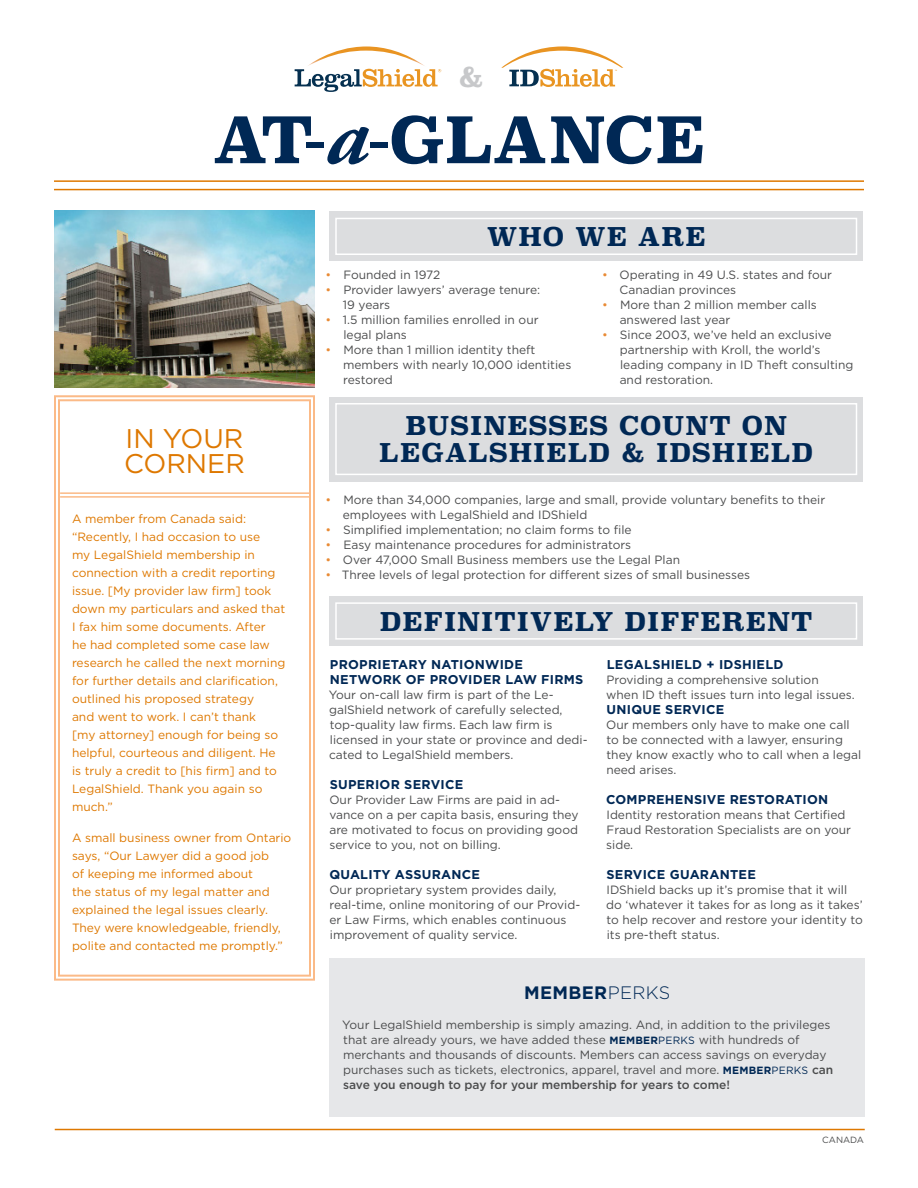
<style>
.page{position:relative;width:918px;height:1188px;background:#fff}
.page>*{position:absolute;margin:0;border:0;box-sizing:border-box;transform-origin:0 0}
.t1{font:700 63px "Superclarendon Rg";letter-spacing:-.01em;color:#002855}
.Intro_paragraph{font:27px/25.5px "Gotham";color:#de7800}
.t2{font:700 27px "Superclarendon Rg";color:#c7c8ca}
.Headline{font:700 25.5px "Superclarendon Rg";letter-spacing:.04em;color:#002855}
.t3{font:700 18px "Gotham";letter-spacing:.02em;color:#002855}
.t4{font:700 12.75px/15px "Gotham";letter-spacing:.02em;color:#002855}
.Body_Text{font:12px/15px "Gotham";color:#4b4c4d}
.Intro_paragraph-2{font:12px/18px "Gotham";color:#de7800}
.Body_Text-2{font:9px "Gotham";color:#4b4c4d}
.s1{font-family:"Adobe Garamond Pro";font-style:italic;font-size:84px}
.s2{color:#e98b35}
.s3{font-weight:300}
.s4{font-weight:700;font-size:10.5px;color:#002855}
.s5{font-size:10.5px;color:#002855}
.s6{font-weight:500}
</style>
<div class="page">
<hr style="left:54px;top:180px;width:810px;height:2px;background:#de7800">
<hr style="left:54px;top:189px;width:810px;height:1px;background:#de7800">
<img style="left:54px;top:211px;width:261px;height:177px">
<svg style="left:54px;top:395px;width:261px;height:586px"></svg>
<div style="left:58px;top:399px;width:253px;height:578px;border:2px solid #fbba87"></div>
<hr style="left:60px;top:492px;width:250px;height:2px;background:#fbba87">
<hr style="left:60px;top:496px;width:250px;height:2px;background:#fbba87">
<div style="left:329px;top:212px;width:534px;height:49px;background:#dcdddf"></div>
<div style="left:335px;top:218px;width:522px;height:37px;border:2px solid #fff"></div>
<div style="left:329px;top:596px;width:534px;height:50px;background:#dcdddf"></div>
<div style="left:335px;top:602px;width:522px;height:38px;border:2px solid #fff"></div>
<div style="left:329px;top:397px;width:534px;height:84px;background:#dcdddf"></div>
<div style="left:335px;top:403px;width:522px;height:72px;border:2px solid #fff"></div>
<div style="left:329px;top:958px;width:536px;height:160px;background:#e6e7e9"></div>
<img style="left:308px;top:46px;width:117px;height:20px">
<svg style="left:295px;top:69px;width:146px;height:23px"></svg>
<img style="left:501px;top:46px;width:122px;height:22px">
<svg style="left:509px;top:69px;width:108px;height:18px"></svg>
<hr style="left:55px;top:1129px;width:810px;height:1px;background:#de7800">
<p class="t2" style="left:458px;top:61px;width:27px">&amp;</p>
<p class="t1" style="left:212px;top:103px;width:495px">AT-<span class="s1">a</span>-GLANCE</p>
<p class="Headline" style="left:487px;top:222px;width:220px">WHO WE ARE</p>
<p class="Intro_paragraph" style="left:124px;top:425px;width:122px">IN YOUR<br>CORNER</p>
<p class="Intro_paragraph-2" style="left:72px;top:509px;width:215px">A member from Canada said: “Recently, I had occasion to use<br>my LegalShield membership in connection with a credit reporting issue. [My provider law firm] took down my particulars and asked that<br>I fax him some documents. After<br>he had completed some case law research he called the next morning for further details and clarification, outlined his proposed strategy<br>and went to work. I can’t thank<br>[my attorney] enough for being so helpful, courteous and diligent. He is truly a credit to [his firm] and to<br>LegalShield. Thank you again so much.”</p>
<p class="Intro_paragraph-2" style="left:72px;top:829px;width:221px">A small business owner from Ontario says, “Our Lawyer did a good job<br>of keeping me informed about<br>the status of my legal matter and explained the legal issues clearly.<br>They were knowledgeable, friendly, polite and contacted me promptly.”</p>
<p class="Body_Text" style="left:325px;top:267px;width:117px"><span class="s2">•</span> Founded in 1972</p>
<p class="Body_Text" style="left:343px;top:282px;width:199px;text-indent:-18px"><span class="s2">•</span> Provider lawyers’ average tenure:<br>19 years</p>
<p class="Body_Text" style="left:343px;top:312px;width:197px;text-indent:-18px"><span class="s2">•</span> 1.5 million families enrolled in our legal plans</p>
<p class="Body_Text" style="left:343px;top:342px;width:230px;text-indent:-18px"><span class="s2">•</span> More than 1 million identity theft members with nearly 10,000 identities restored</p>
<p class="Body_Text" style="left:620px;top:267px;width:214px;text-indent:-18px"><span class="s2">•</span> Operating in 49 U.S. states and four<br>Canadian provinces</p>
<p class="Body_Text" style="left:620px;top:297px;width:199px;text-indent:-18px"><span class="s2">•</span> More than 2 million member calls answered last year</p>
<p class="Body_Text" style="left:620px;top:327px;width:235px;text-indent:-18px"><span class="s2">•</span> Since 2003, we’ve held an exclusive partnership with Kroll, the world’s leading company in ID Theft consulting and restoration.</p>
<p class="Headline" style="left:405px;top:411px;width:383px">BUSINESSES COUNT ON</p>
<p class="Headline" style="left:379px;top:438px;width:435px">LEGALSHIELD &amp; IDSHIELD</p>
<p class="Body_Text" style="left:343px;top:492px;width:484px;text-indent:-18px"><span class="s2">•</span> More than 34,000 companies, large and small, provide voluntary benefits to their employees with LegalShield and IDShield</p>
<p class="Body_Text" style="left:325px;top:522px;width:308px"><span class="s2">•</span> Simplified implementation; no claim forms to file</p>
<p class="Body_Text" style="left:325px;top:537px;width:307px"><span class="s2">•</span> Easy maintenance procedures for administrators</p>
<p class="Body_Text" style="left:325px;top:552px;width:356px"><span class="s2">•</span> Over 47,000 Small Business members use the Legal Plan</p>
<p class="Body_Text" style="left:325px;top:567px;width:426px"><span class="s2">•</span> Three levels of legal protection for different sizes of small businesses</p>
<p class="Headline" style="left:380px;top:606px;width:434px">DEFINITIVELY DIFFERENT</p>
<p class="t4" style="left:330px;top:657px;width:255px">PROPRIETARY NATIONWIDE<br>NETWORK OF PROVIDER LAW FIRMS</p>
<p class="Body_Text" style="left:329px;top:687px;width:260px">Your on-call law firm is part of the Le&shy;galShield network of carefully selected, top-quality law firms. Each law firm is licensed in your state or province and dedi&shy;cated to LegalShield members.</p>
<p class="t4" style="left:330px;top:777px;width:135px">SUPERIOR SERVICE</p>
<p class="Body_Text" style="left:329px;top:792px;width:251px">Our Provider Law Firms are paid in ad&shy;vance on a per capita basis, ensuring they are motivated to focus on providing good service to you, not on billing.</p>
<p class="t4" style="left:329px;top:867px;width:152px">QUALITY ASSURANCE</p>
<p class="Body_Text" style="left:329px;top:882px;width:252px">Our proprietary system provides daily, real-time, online monitoring of our Provid&shy;er Law Firms, which enables continuous improvement of quality service.</p>
<p class="t4" style="left:607px;top:657px;width:178px">LEGALSHIELD + IDSHIELD</p>
<p class="Body_Text" style="left:606px;top:672px;width:250px">Providing a comprehensive solution<br>when ID theft issues turn into legal issues.</p>
<p class="t4" style="left:607px;top:702px;width:119px">UNIQUE SERVICE</p>
<p class="Body_Text" style="left:606px;top:717px;width:257px">Our members only have to make one call to be connected with a lawyer, ensuring they know exactly who to call when a legal need arises.</p>
<p class="t4" style="left:606px;top:792px;width:224px">COMPREHENSIVE RESTORATION</p>
<p class="Body_Text" style="left:606px;top:807px;width:246px">Identity restoration means that Certified<br>Fraud Restoration Specialists are on your side.</p>
<p class="t4" style="left:607px;top:867px;width:151px">SERVICE GUARANTEE</p>
<p class="Body_Text" style="left:606px;top:882px;width:258px">IDShield backs up it’s promise that it will do ‘whatever it takes for as long as it takes’ to help recover and restore your identity to its pre-theft status.</p>
<p class="t3" style="left:524px;top:981px;width:148px">MEMBER<span class="s3">PERKS</span></p>
<p class="Body_Text" style="left:342px;top:1017px;width:493px">Your LegalShield membership is simply amazing. And, in addition to the privileges that are already yours, we have added these <span class="s4">MEMBER</span><span class="s5">PERKS</span> with hundreds of merchants and thousands of discounts. Members can access savings on everyday purchases such as tickets, electronics, apparel, travel and more. <span class="s4">MEMBER</span><span class="s5">PERKS</span> <span class="s6">can save you enough to pay for your membership for years to come!</span></p>
<p class="Body_Text-2" style="left:822px;top:1135px;width:43px">CANADA</p>
</div>
